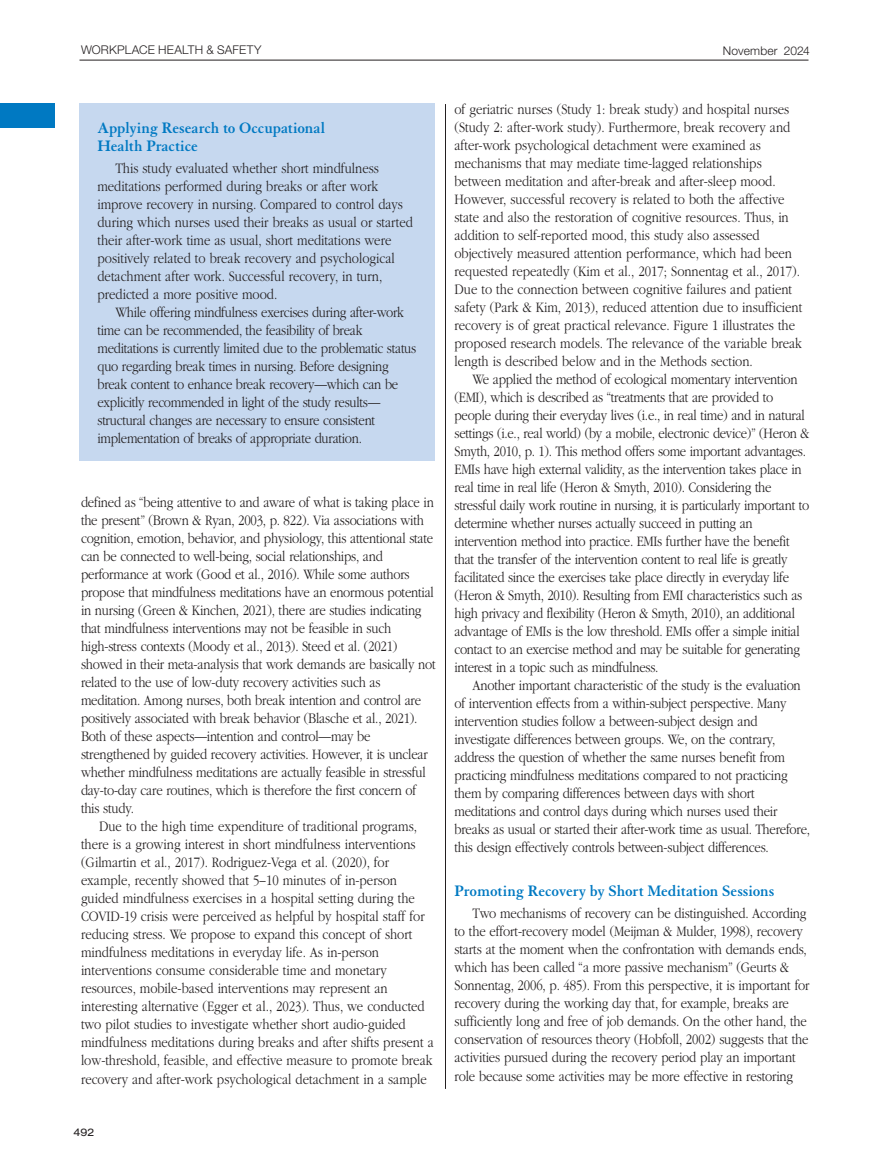
<style>
.page{position:relative;width:891px;height:1175px;background:#fff}
.page>*{position:absolute;margin:0;border:0;box-sizing:border-box;transform-origin:0 0}
.t1{font:700 16.5px/18px "Granjon LT Std";letter-spacing:-.005em;color:#0079c2}
.t2{font:300 15px/18px "ITC Garamond Std";letter-spacing:-.015em;color:#231f20;scale:.85 1}
.t3{font:300 12px "Helvetica Neue LT Std";letter-spacing:.015em;color:#231f20}
.t4{font:expanded 10.5px "Helvetica Neue LT Std";color:#231f20}
</style>
<div class="page">
<hr style="left:445px;top:104px;width:1px;height:984px;background:#231f20">
<hr style="left:80px;top:60px;width:728px;height:1px;background:#231f20">
<div style="left:0;top:104px;width:55px;height:24px;background:#0079c2"></div>
<div style="left:80px;top:104px;width:355px;height:357px;background:#c6d8ef"></div>
<p class="t3" style="left:81px;top:42px;width:182px">WORKPLACE HEALTH &amp; SAFETY</p>
<p class="t3" style="left:723px;top:43px;width:89px">NOVEMBER 2024</p>
<p class="t1" style="left:98px;top:119px;width:229px">Applying Research to Occupational<br>Health Practice</p>
<p class="t2" style="left:97px;top:160px;width:373px;text-indent:18px">This study evaluated whether short mindfulness meditations performed during breaks or after work improve recovery in nursing. Compared to control days during which nurses used their breaks as usual or started their after-work time as usual, short meditations were positively related to break recovery and psychological detachment after work. Successful recovery, in turn, predicted a more positive mood.</p>
<p class="t2" style="left:97px;top:304px;width:377px;text-indent:18px">While offering mindfulness exercises during after-work time can be recommended, the feasibility of break meditations is currently limited due to the problematic status quo regarding break times in nursing. Before designing break content to enhance break recovery—which can be explicitly recommended in light of the study results— structural changes are necessary to ensure consistent implementation of breaks of appropriate duration.</p>
<p class="t2" style="left:81px;top:494px;width:419px">defined as “being attentive to and aware of what is taking place in the present” (Brown &amp; Ryan, 2003, p. 822). Via associations with cognition, emotion, behavior, and physiology, this attentional state can be connected to well-being, social relationships, and performance at work (Good et al., 2016). While some authors propose that mindfulness meditations have an enormous potential in nursing (Green &amp; Kinchen, 2021), there are studies indicating that mindfulness interventions may not be feasible in such high-stress contexts (Moody et al., 2013). Steed et al. (2021) showed in their meta-analysis that work demands are basically not related to the use of low-duty recovery activities such as meditation. Among nurses, both break intention and control are positively associated with break behavior (Blasche et al., 2021).<br>Both of these aspects—intention and control—may be strengthened by guided recovery activities. However, it is unclear whether mindfulness meditations are actually feasible in stressful day-to-day care routines, which is therefore the first concern of this study.</p>
<p class="t2" style="left:81px;top:818px;width:417px;text-indent:18px">Due to the high time expenditure of traditional programs, there is a growing interest in short mindfulness interventions (Gilmartin et al., 2017). Rodriguez-Vega et al. (2020), for example, recently showed that 5–10 minutes of in-person guided mindfulness exercises in a hospital setting during the COVID-19 crisis were perceived as helpful by hospital staff for reducing stress. We propose to expand this concept of short mindfulness meditations in everyday life. As in-person interventions consume considerable time and monetary resources, mobile-based interventions may represent an interesting alternative (Egger et al., 2023). Thus, we conducted two pilot studies to investigate whether short audio-guided mindfulness meditations during breaks and after shifts present a low-threshold, feasible, and effective measure to promote break recovery and after-work psychological detachment in a sample</p>
<p class="t4" style="left:73px;top:1125px;width:23px">492</p>
<p class="t2" style="left:454px;top:101px;width:411px">of geriatric nurses (Study 1: break study) and hospital nurses (Study 2: after-work study). Furthermore, break recovery and after-work psychological detachment were examined as mechanisms that may mediate time-lagged relationships between meditation and after-break and after-sleep mood.<br>However, successful recovery is related to both the affective state and also the restoration of cognitive resources. Thus, in addition to self-reported mood, this study also assessed objectively measured attention performance, which had been requested repeatedly (Kim et al., 2017; Sonnentag et al., 2017).<br>Due to the connection between cognitive failures and patient safety (Park &amp; Kim, 2013), reduced attention due to insufficient recovery is of great practical relevance. Figure 1 illustrates the proposed research models. The relevance of the variable break length is described below and in the Methods section.</p>
<p class="t2" style="left:454px;top:371px;width:419px;text-indent:18px">We applied the method of ecological momentary intervention (EMI), which is described as “treatments that are provided to people during their everyday lives (i.e., in real time) and in natural settings (i.e., real world) (by a mobile, electronic device)” (Heron &amp; Smyth, 2010, p. 1). This method offers some important advantages.<br>EMIs have high external validity, as the intervention takes place in real time in real life (Heron &amp; Smyth, 2010). Considering the stressful daily work routine in nursing, it is particularly important to determine whether nurses actually succeed in putting an intervention method into practice. EMIs further have the benefit that the transfer of the intervention content to real life is greatly facilitated since the exercises take place directly in everyday life (Heron &amp; Smyth, 2010). Resulting from EMI characteristics such as high privacy and flexibility (Heron &amp; Smyth, 2010), an additional advantage of EMIs is the low threshold. EMIs offer a simple initial contact to an exercise method and may be suitable for generating interest in a topic such as mindfulness.</p>
<p class="t2" style="left:454px;top:677px;width:420px;text-indent:18px">Another important characteristic of the study is the evaluation of intervention effects from a within-subject perspective. Many intervention studies follow a between-subject design and investigate differences between groups. We, on the contrary, address the question of whether the same nurses benefit from practicing mindfulness meditations compared to not practicing them by comparing differences between days with short meditations and control days during which nurses used their breaks as usual or started their after-work time as usual. Therefore, this design effectively controls between-subject differences.</p>
<p class="t1" style="left:454px;top:881px;width:321px">Promoting Recovery by Short Meditation Sessions</p>
<p class="t2" style="left:455px;top:905px;width:419px;text-indent:18px">Two mechanisms of recovery can be distinguished. According to the effort-recovery model (Meijman &amp; Mulder, 1998), recovery starts at the moment when the confrontation with demands ends, which has been called “a more passive mechanism” (Geurts &amp; Sonnentag, 2006, p. 485). From this perspective, it is important for recovery during the working day that, for example, breaks are sufficiently long and free of job demands. On the other hand, the conservation of resources theory (Hobfoll, 2002) suggests that the activities pursued during the recovery period play an important role because some activities may be more effective in restoring</p>
</div>
